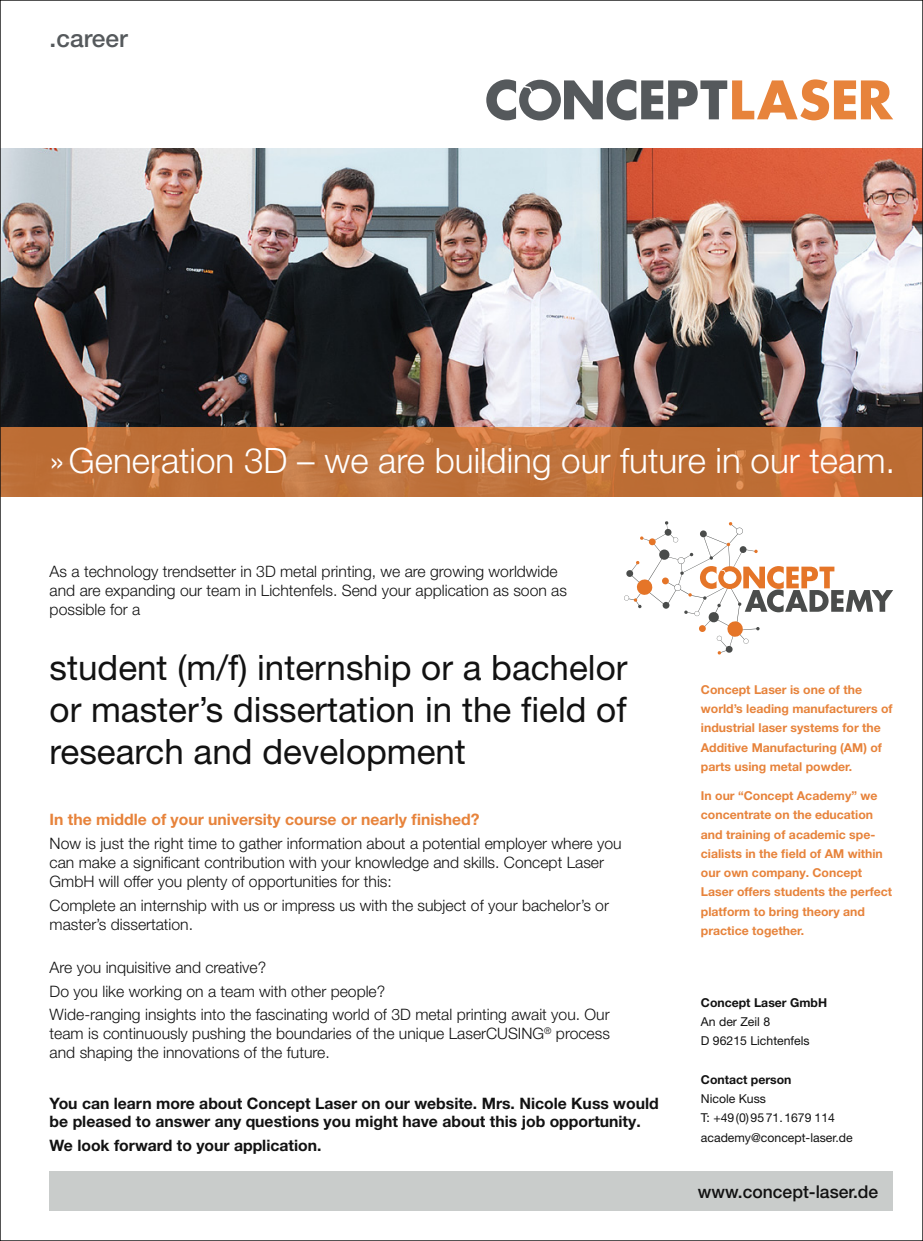
<style>
.page{position:relative;width:923px;height:1241px;background:#fff}
.page>*{position:absolute;margin:0;border:0;box-sizing:border-box;transform-origin:0 0}
.t1{font:35px/42px "Helvetica Neue LT Pro";color:#121212;text-align:justify}
.t2{font:300 35px "Helvetica Neue LT Pro";color:#fff}
.t3{font:500 24.5px "Helvetica Neue LT Pro";color:#55595c}
.web-adresse{font:500 17.68px "Helvetica Neue LT Pro";color:#121212}
.Bulletpoints{font:300 15.75px/18.9px "Helvetica Neue LT Pro";color:#121212}
.t4{font:700 15.75px/18.9px "Helvetica Neue LT Pro";color:#121212}
.Bulletpoints-2{font:700 15.75px "Helvetica Neue LT Pro";color:#e7833b}
.t5{font:700 12.25px/19.2px "Helvetica Neue LT Pro";color:#e7833b}
.t6{font:12.25px/19.2px "Helvetica Neue LT Pro";color:#121212}
.t7{font:700 12.25px "Helvetica Neue LT Pro";color:#121212}
.s1{font-weight:700}
</style>
<div class="page">
<img style="left:2px;top:149px;width:919px;height:278px">
<svg style="left:486px;top:79px;width:407px;height:41px"></svg>
<div style="left:50px;top:1171px;width:843px;height:39px;background:#c9cccb"></div>
<svg style="left:2px;top:427px;width:919px;height:69px;background:#c27139"></svg>
<svg style="left:624px;top:521px;width:269px;height:133px"></svg>
<p class="t3" style="left:50px;top:24px;width:80px">.career</p>
<p class="t2" style="left:50px;top:439px;width:847px">»Generation 3D – we are building our future in our team.</p>
<p class="Bulletpoints" style="left:50px;top:561px;width:519px">As a technology trendsetter in 3D metal printing, we are growing worldwide and are expanding our team in Lichtenfels. Send your application as soon as possible for a</p>
<p class="t1" style="left:50px;top:646px;width:579px">student (m/f) internship or a bachelor or master’s dissertation in the field of research and development</p>
<p class="t5" style="left:701px;top:679px;width:193px">Concept Laser is one of the world’s leading manufacturers of industrial laser systems for the<br>Additive Manufacturing (AM) of parts using metal powder.</p>
<p class="t5" style="left:701px;top:785px;width:193px">In our “Concept Academy” we concentrate on the education and training of academic spe&shy;cialists in the field of AM within our own company. Concept<br>Laser offers students the perfect platform to bring theory and practice together.</p>
<p class="Bulletpoints-2" style="left:50px;top:809px;width:431px">In the middle of your university course or nearly finished?</p>
<p class="Bulletpoints" style="left:50px;top:833px;width:573px">Now is just the right time to gather information about a potential employer where you can make a significant contribution with your knowledge and skills. Concept Laser<br>GmbH will offer you plenty of opportunities for this:</p>
<p class="Bulletpoints" style="left:50px;top:895px;width:561px">Complete an internship with us or impress us with the subject of your bachelor’s or master’s dissertation.</p>
<p class="Bulletpoints" style="left:50px;top:957px;width:218px">Are you inquisitive and creative?</p>
<p class="Bulletpoints" style="left:50px;top:980px;width:337px">Do you like working on a team with other people?</p>
<p class="Bulletpoints" style="left:50px;top:1004px;width:562px;text-align:justify">Wide-ranging insights into the fascinating world of 3D metal printing await you. Our team is continuously pushing the boundaries of the unique LaserCUSING<sup>®</sup> process and shaping the innovations of the future.</p>
<p class="t6" style="left:701px;top:992px;width:128px"><span class="s1">Concept Laser GmbH<br></span>An der Zeil 8<br>D 96215 Lichtenfels</p>
<p class="t7" style="left:701px;top:1071px;width:92px">Contact person</p>
<p class="t6" style="left:701px;top:1088px;width:67px">Nicole Kuss</p>
<p class="t6" style="left:701px;top:1107px;width:136px">T: +49(0)9571.1679 114</p>
<p class="t6" style="left:701px;top:1127px;width:153px">academy@concept-laser.de</p>
<p class="t4" style="left:50px;top:1092px;width:610px">You can learn more about Concept Laser on our website. Mrs. Nicole Kuss would be pleased to answer any questions you might have about this job opportunity.</p>
<p class="t4" style="left:50px;top:1135px;width:273px">We look forward to your application.</p>
<p class="web-adresse" style="left:698px;top:1180px;width:182px">www.concept-laser.de</p>
</div>
